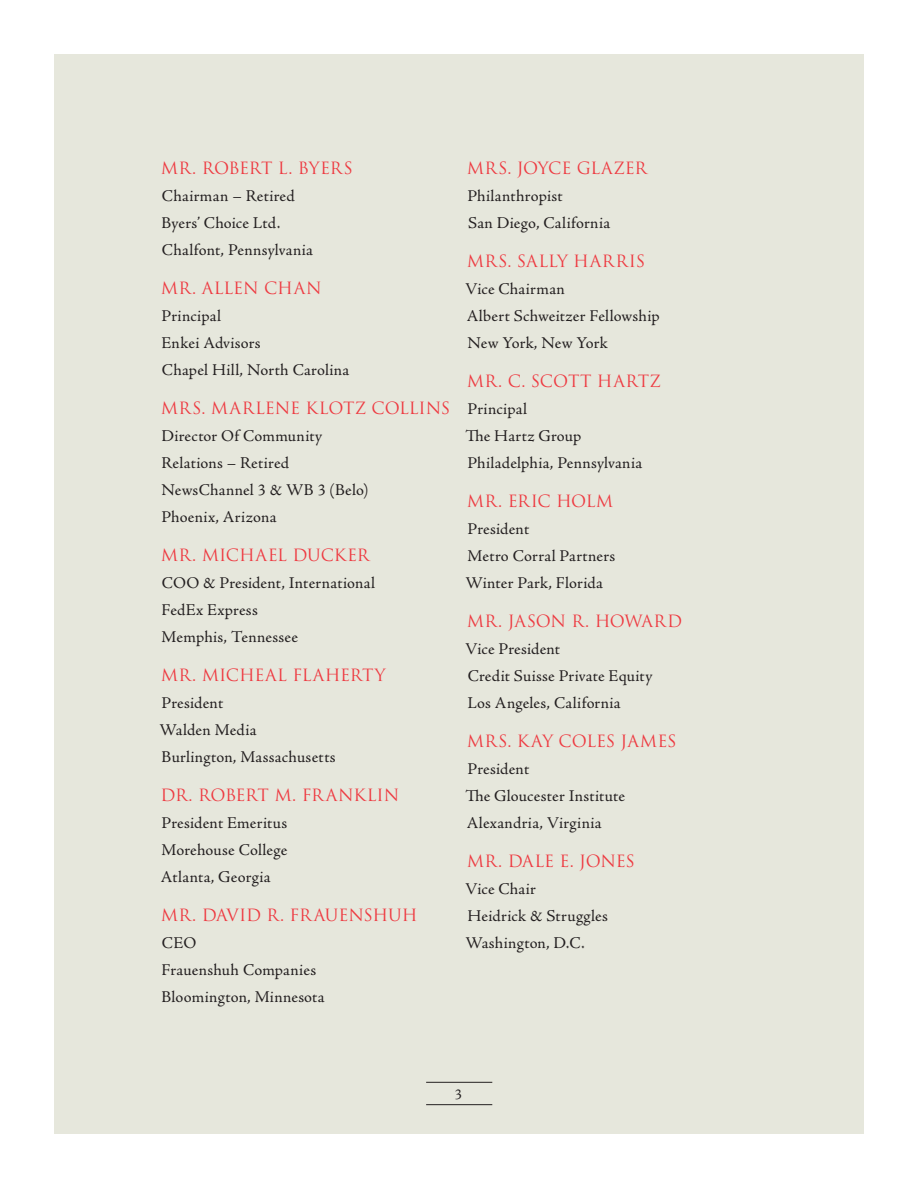
<style>
.page{position:relative;width:918px;height:1188px;background:#fff}
.page>*{position:absolute;margin:0;border:0;box-sizing:border-box;transform-origin:0 0}
.Body_Copy{font:16.5px/27px "Adobe Jenson Pro";letter-spacing:.015em;color:#231f20}
.Small_Subhead{font:16.5px "Trajan Pro";letter-spacing:-.005em;color:#ee3a41}
.Small_Subhead-2{font:16.5px "Trajan Pro";letter-spacing:.03em;color:#ee3a41}
.Small_Subhead-3{font:16.5px "Trajan Pro";letter-spacing:-.03em;color:#ee3a41}
.t1{font:15px "Adobe Jenson Pro";color:#231f20}
</style>
<div class="page">
<div style="left:54px;top:54px;width:810px;height:1080px;background:#e6e7dc"></div>
<hr style="left:426px;top:1082px;width:66px;height:1px;background:#231f20">
<hr style="left:426px;top:1104px;width:66px;height:1px;background:#231f20">
<p class="Small_Subhead" style="left:161px;top:158px;width:193px">MR. ROBERT L. BYERS</p>
<p class="Body_Copy" style="left:162px;top:183px;width:134px">Chairman – Retired</p>
<p class="Body_Copy" style="left:162px;top:210px;width:120px">Byers’ Choice Ltd.</p>
<p class="Body_Copy" style="left:162px;top:237px;width:152px">Chalfont, Pennsylvania</p>
<p class="Small_Subhead" style="left:161px;top:278px;width:162px">MR. ALLEN CHAN</p>
<p class="Body_Copy" style="left:162px;top:303px;width:61px">Principal</p>
<p class="Body_Copy" style="left:161px;top:330px;width:101px">Enkei Advisors</p>
<p class="Body_Copy" style="left:162px;top:357px;width:189px">Chapel Hill, North Carolina</p>
<p class="Small_Subhead" style="left:161px;top:398px;width:291px">MRS. MARLENE KLOTZ COLLINS</p>
<p class="Body_Copy" style="left:161px;top:423px;width:162px">Director Of Community<br>Relations – Retired</p>
<p class="Body_Copy" style="left:161px;top:477px;width:209px">NewsChannel 3 &amp; WB 3 (Belo)</p>
<p class="Body_Copy" style="left:162px;top:504px;width:116px">Phoenix, Arizona</p>
<p class="Small_Subhead" style="left:161px;top:545px;width:210px">MR. MICHAEL DUCKER</p>
<p class="Body_Copy" style="left:162px;top:570px;width:215px">COO &amp; President, International</p>
<p class="Body_Copy" style="left:162px;top:597px;width:98px">FedEx Express</p>
<p class="Body_Copy" style="left:162px;top:624px;width:138px">Memphis, Tennessee</p>
<p class="Small_Subhead" style="left:161px;top:665px;width:226px">MR. MICHEAL FLAHERTY</p>
<p class="Body_Copy" style="left:162px;top:690px;width:63px">President</p>
<p class="Body_Copy" style="left:159px;top:717px;width:99px">Walden Media</p>
<p class="Body_Copy" style="left:162px;top:744px;width:176px">Burlington, Massachusetts</p>
<p class="Small_Subhead" style="left:160px;top:785px;width:240px">DR. ROBERT M. FRANKLIN</p>
<p class="Body_Copy" style="left:162px;top:810px;width:127px">President Emeritus</p>
<p class="Body_Copy" style="left:162px;top:837px;width:127px">Morehouse College</p>
<p class="Body_Copy" style="left:161px;top:864px;width:111px">Atlanta, Georgia</p>
<p class="Small_Subhead" style="left:161px;top:905px;width:258px">MR. DAVID R. FRAUENSHUH</p>
<p class="Body_Copy" style="left:162px;top:930px;width:36px">CEO</p>
<p class="Body_Copy" style="left:162px;top:957px;width:156px">Frauenshuh Companies</p>
<p class="Body_Copy" style="left:162px;top:984px;width:165px">Bloomington, Minnesota</p>
<p class="Small_Subhead" style="left:467px;top:158px;width:181px">MRS. JOYCE GLAZER</p>
<p class="Body_Copy" style="left:468px;top:183px;width:97px">Philanthropist</p>
<p class="Body_Copy" style="left:468px;top:210px;width:144px">San Diego, California</p>
<p class="Small_Subhead-2" style="left:467px;top:251px;width:180px">MRS. SALLY HARRIS</p>
<p class="Body_Copy" style="left:465px;top:276px;width:101px">Vice Chairman</p>
<p class="Body_Copy" style="left:467px;top:303px;width:194px">Albert Schweitzer Fellowship</p>
<p class="Body_Copy" style="left:467px;top:330px;width:142px">New York, New York</p>
<p class="Small_Subhead" style="left:467px;top:371px;width:195px">MR. C. SCOTT HARTZ</p>
<p class="Body_Copy" style="left:468px;top:396px;width:61px">Principal</p>
<p class="Body_Copy" style="left:465px;top:423px;width:118px">The Hartz Group</p>
<p class="Body_Copy" style="left:468px;top:450px;width:176px">Philadelphia, Pennsylvania</p>
<p class="Small_Subhead-3" style="left:467px;top:491px;width:148px">MR. ERIC HOLM</p>
<p class="Body_Copy" style="left:468px;top:516px;width:63px">President</p>
<p class="Body_Copy" style="left:468px;top:543px;width:149px">Metro Corral Partners</p>
<p class="Body_Copy" style="left:465px;top:570px;width:139px">Winter Park, Florida</p>
<p class="Small_Subhead" style="left:467px;top:611px;width:217px">MR. JASON R. HOWARD</p>
<p class="Body_Copy" style="left:465px;top:636px;width:97px">Vice President</p>
<p class="Body_Copy" style="left:468px;top:663px;width:186px">Credit Suisse Private Equity</p>
<p class="Body_Copy" style="left:467px;top:690px;width:155px">Los Angeles, California</p>
<p class="Small_Subhead" style="left:467px;top:731px;width:211px">MRS. KAY COLES JAMES</p>
<p class="Body_Copy" style="left:468px;top:756px;width:63px">President</p>
<p class="Body_Copy" style="left:465px;top:783px;width:161px">The Gloucester Institute</p>
<p class="Body_Copy" style="left:467px;top:810px;width:136px">Alexandria, Virginia</p>
<p class="Small_Subhead" style="left:467px;top:851px;width:170px">MR. DALE E. JONES</p>
<p class="Body_Copy" style="left:465px;top:876px;width:72px">Vice Chair</p>
<p class="Body_Copy" style="left:468px;top:903px;width:142px">Heidrick &amp; Struggles</p>
<p class="Body_Copy" style="left:465px;top:930px;width:121px">Washington, D.C.</p>
<p class="t1" style="left:455px;top:1086px;width:9px">3</p>
</div>
